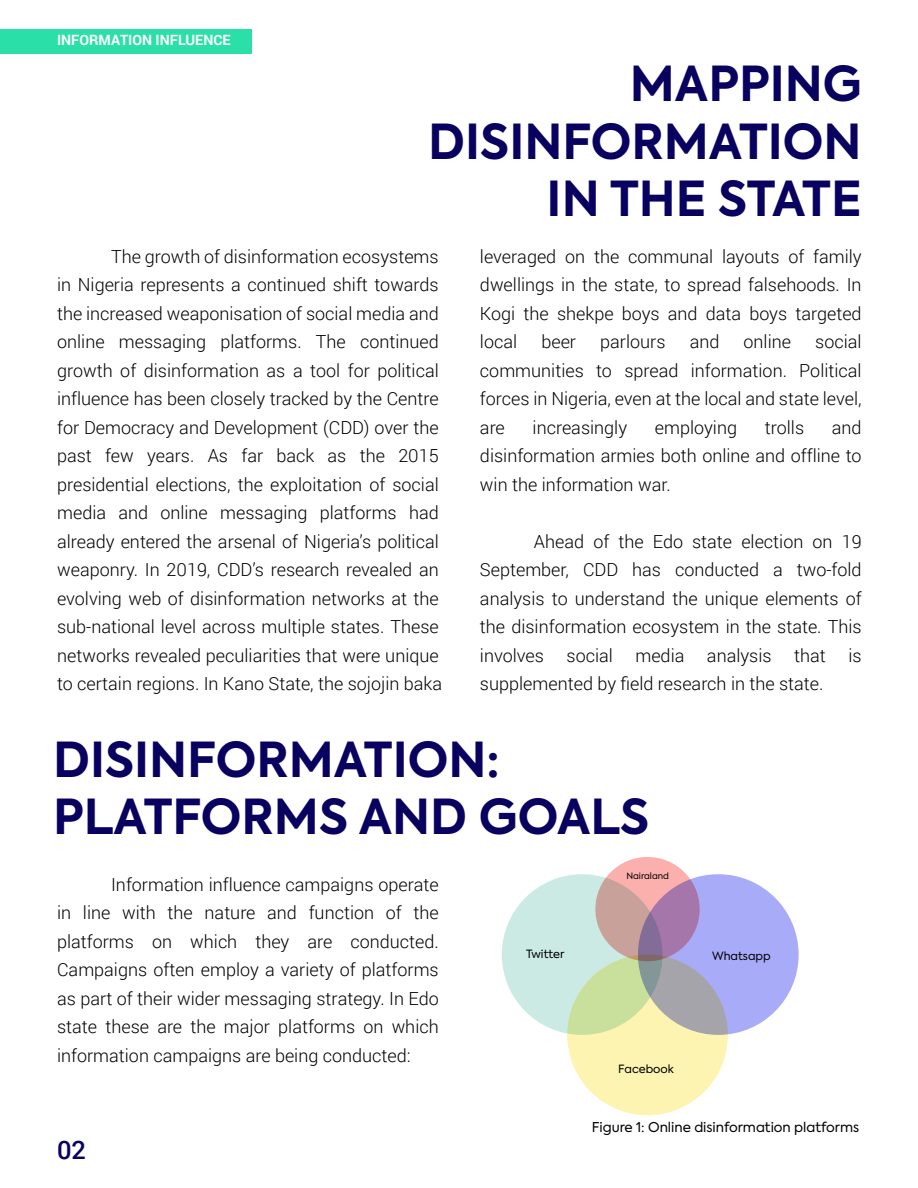
<style>
.page{position:relative;width:918px;height:1188px;background:#fff}
.page>*{position:absolute;margin:0;border:0;box-sizing:border-box;transform-origin:0 0}
.t1{font:700 48px/57.6px "Axiforma";color:#090160;text-align:right}
.t2{font:500 25.5px "Roboto";color:#090160}
.t3{font:300 18px/28.5px "Roboto";color:#000;text-align:justify}
.t4{font:700 14.25px "Roboto";color:#fff}
.t5{font:13.5px "Axiforma";color:#000}
.t6{font:11.4px "Axiforma";color:#000}
.t7{font:8.7px "Axiforma";color:#000}
</style>
<div class="page">
<div style="left:502px;top:874px;width:160px;height:161px;background:#cceae4;border-radius:50%"></div>
<div style="left:638px;top:874px;width:161px;height:161px;background:#a8acf8;border-radius:50%"></div>
<svg style="left:567px;top:955px;width:161px;height:160px;background:#dddeaa"></svg>
<svg style="left:595px;top:857px;width:105px;height:104px;background:#c593a3"></svg>
<div style="left:0;top:29px;width:252px;height:24px;background:#2be0a8"></div>
<p class="t4" style="left:57px;top:30px;width:175px">INFORMATION INFLUENCE</p>
<h1 class="t1" style="left:428px;top:56px;width:435px">MAPPING<br>DISINFORMATION<br>IN THE STATE</h1>
<p class="t3" style="left:57px;top:242px;width:387px;text-align:left;text-indent:54px">The growth of disinformation ecosystems in Nigeria represents a continued shift towards the increased weaponisation of social media and online messaging platforms. The continued growth of disinformation as a tool for political influence has been closely tracked by the Centre for Democracy and Development (CDD) over the past few years. As far back as the 2015 presidential elections, the exploitation of social media and online messaging platforms had already entered the arsenal of Nigeria’s political weaponry. In 2019, CDD’s research revealed an evolving web of disinformation networks at the sub-national level across multiple states. These networks revealed peculiarities that were unique to certain regions. In Kano State, the sojojin baka</p>
<p class="t3" style="left:480px;top:242px;width:383px">leveraged on the communal layouts of family dwellings in the state, to spread falsehoods. In Kogi the shekpe boys and data boys targeted local</p>
<p class="t3" style="left:480px;top:327px;width:383px;text-indent:335px">social communities to spread information. Political forces in Nigeria, even at the local and state level, are</p>
<p class="t3" style="left:541px;top:327px;width:36px">beer</p>
<p class="t3" style="left:600px;top:327px;width:67px">parlours</p>
<p class="t3" style="left:690px;top:327px;width:31px">and</p>
<p class="t3" style="left:744px;top:327px;width:49px">online</p>
<p class="t3" style="left:480px;top:413px;width:383px;text-indent:352px">and disinformation armies both online and offline to win the information war.</p>
<p class="t3" style="left:533px;top:413px;width:96px">increasingly</p>
<p class="t3" style="left:655px;top:413px;width:84px">employing</p>
<p class="t3" style="left:765px;top:413px;width:41px">trolls</p>
<p class="t3" style="left:480px;top:527px;width:383px;text-indent:54px">Ahead of the Edo state election on 19<br>September, CDD has conducted a two-fold analysis to understand the unique elements of the disinformation ecosystem in the state. This involves</p>
<p class="t3" style="left:567px;top:640px;width:48px">social</p>
<p class="t3" style="left:635px;top:640px;width:51px">media</p>
<p class="t3" style="left:707px;top:640px;width:66px">analysis</p>
<p class="t3" style="left:794px;top:640px;width:33px">that</p>
<p class="t3" style="left:848px;top:640px;width:15px">is</p>
<p class="t3" style="left:480px;top:669px;width:345px">supplemented by field research in the state.</p>
<h1 class="t1" style="left:53px;top:731px;width:598px;text-align:left">DISINFORMATION:<br>PLATFORMS AND GOALS</h1>
<p class="t3" style="left:57px;top:869px;width:383px;text-indent:54px">Information influence campaigns operate in line with the nature and function of the platforms on which they are conducted.<br>Campaigns often employ a variety of platforms as part of their wider messaging strategy. In Edo state these are the major platforms on which information campaigns are being conducted:</p>
<p class="t6" style="left:526px;top:946px;width:40px">Twitter</p>
<p class="t7" style="left:626px;top:870px;width:44px">Nairaland</p>
<p class="t6" style="left:618px;top:1061px;width:57px">Facebook</p>
<p class="t6" style="left:712px;top:948px;width:60px">Whatsapp</p>
<h2 class="t2" style="left:57px;top:1132px;width:30px">02</h2>
<p class="t5" style="left:592px;top:1119px;width:269px">Figure 1: Online disinformation platforms</p>
</div>
